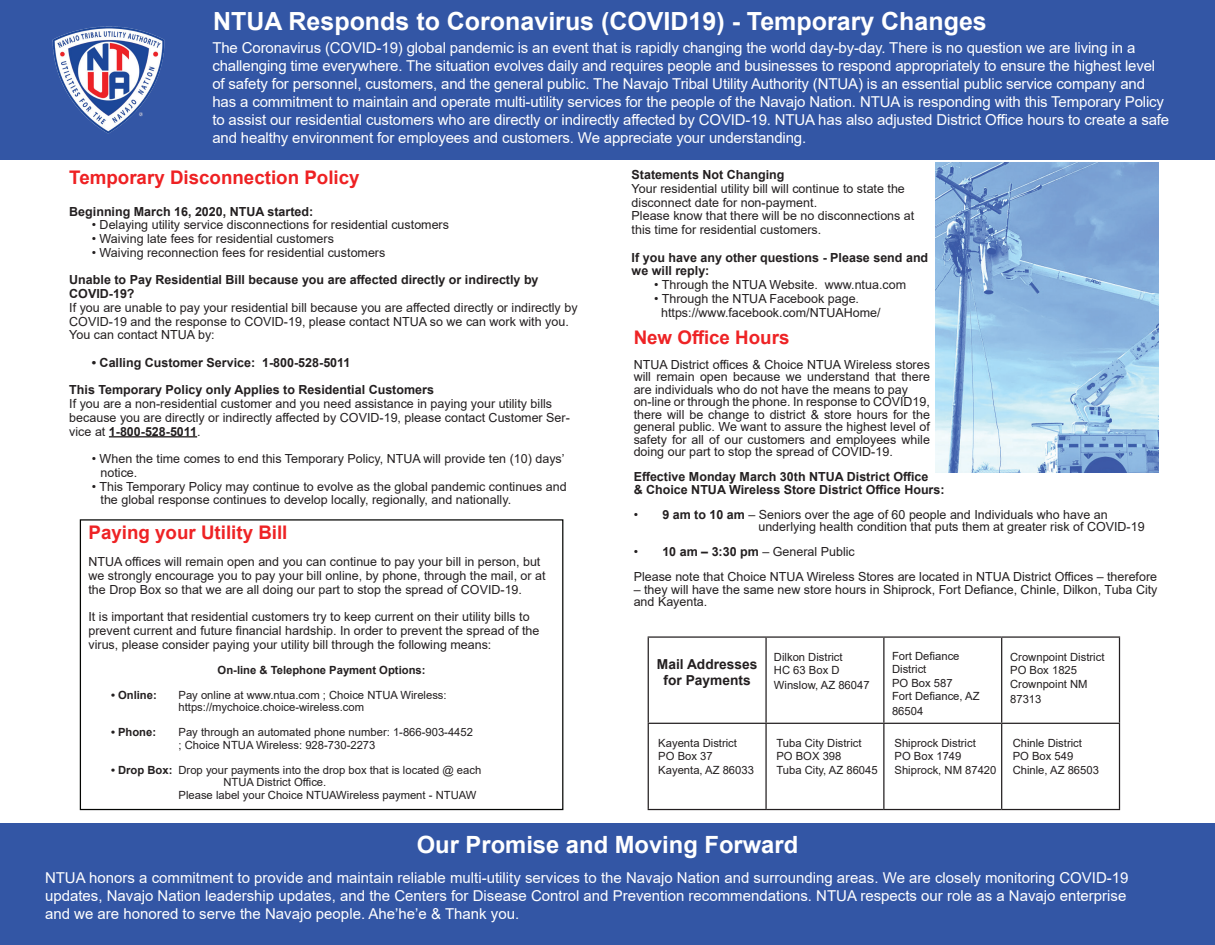
<style>
.page{position:relative;width:1215px;height:945px;background:#fff}
.page>*{position:absolute;margin:0;border:0;box-sizing:border-box;transform-origin:0 0}
.t1{font:700 25px "Arial";color:#fff}
.t2{font:700 23.75px "Arial";color:#fff}
.t3{font:700 18.75px "Arial";color:#ee2325}
.t4{font:700 18.75px "Arial";color:#ee2123}
.t5{font:15px/18px "Arial";letter-spacing:-.01em;color:#fff}
.t6{font:700 13.75px/16.5px "Arial";color:#231f20;text-align:center}
.t7{font:12.5px/13.8px "Arial";color:#231f20}
.t8{font:700 12.5px/13.8px "Arial";color:#231f20}
.t9{font:11.25px/13.5px "Arial";color:#231f20}
.t10{font:700 11.25px "Arial";color:#231f20}
.s1{font-weight:700}
</style>
<div class="page">
<div style="left:0;top:0;width:1215px;height:159px;background:#3356a5"></div>
<hr style="left:109px;top:436px;width:88px;height:1px;background:#231f20">
<div style="left:0;top:824px;width:1215px;height:121px;background:#3356a5"></div>
<hr style="left:648px;top:636px;width:118px;height:2px;background:#231f20">
<hr style="left:648px;top:638px;width:1px;height:85px;background:#231f20">
<hr style="left:766px;top:636px;width:118px;height:2px;background:#231f20">
<hr style="left:765px;top:638px;width:2px;height:85px;background:#231f20">
<hr style="left:884px;top:636px;width:118px;height:2px;background:#231f20">
<hr style="left:883px;top:638px;width:1px;height:85px;background:#231f20">
<hr style="left:1002px;top:636px;width:118px;height:2px;background:#231f20">
<hr style="left:1001px;top:638px;width:1px;height:85px;background:#231f20">
<hr style="left:1119px;top:638px;width:1px;height:85px;background:#231f20">
<hr style="left:648px;top:723px;width:118px;height:1px;background:#231f20">
<hr style="left:648px;top:724px;width:1px;height:85px;background:#231f20">
<hr style="left:766px;top:723px;width:118px;height:1px;background:#231f20">
<hr style="left:765px;top:724px;width:2px;height:85px;background:#231f20">
<hr style="left:884px;top:723px;width:118px;height:1px;background:#231f20">
<hr style="left:883px;top:724px;width:1px;height:85px;background:#231f20">
<hr style="left:1002px;top:723px;width:118px;height:1px;background:#231f20">
<hr style="left:1001px;top:724px;width:1px;height:85px;background:#231f20">
<hr style="left:1119px;top:724px;width:1px;height:85px;background:#231f20">
<hr style="left:648px;top:809px;width:118px;height:1px;background:#231f20">
<hr style="left:766px;top:809px;width:118px;height:1px;background:#231f20">
<hr style="left:884px;top:809px;width:118px;height:1px;background:#231f20">
<hr style="left:1002px;top:809px;width:118px;height:1px;background:#231f20">
<img style="left:52px;top:26px;width:113px;height:107px">
<div style="left:80px;top:519px;width:483px;height:291px;border:1px solid #040503"></div>
<img style="left:936px;top:162px;width:223px;height:310px">
<h1 class="t1" style="left:213px;top:3px;width:775px">NTUA Responds to Coronavirus (COVID19) - Temporary Changes</h1>
<p class="t5" style="left:212px;top:39px;width:958px">The Coronavirus (COVID-19) global pandemic is an event that is rapidly changing the world day-by-day. There is no question we are living in a challenging time everywhere. The situation evolves daily and requires people and businesses to respond appropriately to ensure the highest level of safety for personnel, customers, and the general public. The Navajo Tribal Utility Authority (NTUA) is an essential public service company and has a commitment to maintain and operate multi-utility services for the people of the Navajo Nation. NTUA is responding with this Temporary Policy to assist our residential customers who are directly or indirectly affected by COVID-19. NTUA has also adjusted District Office hours to create a safe and healthy environment for employees and customers. We appreciate your understanding.</p>
<h3 class="t4" style="left:69px;top:164px;width:292px">Temporary Disconnection Policy</h3>
<p class="t8" style="left:69px;top:204px;width:246px">Beginning March 16, 2020, NTUA started:</p>
<p class="t7" style="left:92px;top:218px;width:359px">• Delaying utility service disconnections for residential customers</p>
<p class="t7" style="left:92px;top:232px;width:244px">• Waiving late fees for residential customers</p>
<p class="t7" style="left:92px;top:245px;width:295px">• Waiving reconnection fees for residential customers</p>
<p class="t8" style="left:69px;top:273px;width:471px">Unable to Pay Residential Bill because you are affected directly or indirectly by<br>COVID-19?</p>
<p class="t7" style="left:69px;top:300px;width:510px">If you are unable to pay your residential bill because you are affected directly or indirectly by<br>COVID-19 and the response to COVID-19, please contact NTUA so we can work with you.<br>You can contact NTUA by:</p>
<p class="t8" style="left:92px;top:356px;width:260px">• Calling Customer Service: 1-800-528-5011</p>
<p class="t8" style="left:69px;top:383px;width:366px">This Temporary Policy only Applies to Residential Customers</p>
<p class="t7" style="left:69px;top:397px;width:502px">If you are a non-residential customer and you need assistance in paying your utility bills because you are directly or indirectly affected by COVID-19, please contact Customer Ser&shy;vice at <span class="s1">1-800-528-5011</span>.</p>
<p class="t7" style="left:101px;top:452px;width:466px;text-indent:-9px">• When the time comes to end this Temporary Policy, NTUA will provide ten (10) days’ notice.</p>
<p class="t7" style="left:101px;top:479px;width:468px;text-indent:-9px">• This Temporary Policy may continue to evolve as the global pandemic continues and the global response continues to develop locally, regionally, and nationally.</p>
<h3 class="t3" style="left:89px;top:519px;width:201px">Paying your Utility Bill</h3>
<p class="t7" style="left:89px;top:555px;width:459px">NTUA offices will remain open and you can continue to pay your bill in person, but we strongly encourage you to pay your bill online, by phone, through the mail, or at the Drop Box so that we are all doing our part to stop the spread of COVID-19.</p>
<p class="t7" style="left:89px;top:610px;width:452px">It is important that residential customers try to keep current on their utility bills to prevent current and future financial hardship. In order to prevent the spread of the virus, please consider paying your utility bill through the following means:</p>
<p class="t10" style="left:218px;top:662px;width:209px">On-line &amp; Telephone Payment Options:</p>
<p class="t10" style="left:111px;top:687px;width:47px">• Online:</p>
<p class="t9" style="left:179px;top:688px;width:270px;line-height:12.5px">Pay online at www.ntua.com ; Choice NTUA Wireless: https://mychoice.choice-wireless.com</p>
<p class="t10" style="left:111px;top:724px;width:47px">• Phone:</p>
<p class="t9" style="left:179px;top:726px;width:296px;line-height:12.5px">Pay through an automated phone number: 1-866-903-4452 ; Choice NTUA Wireless: 928-730-2273</p>
<p class="t9" style="left:111px;top:763px;width:372px"><span class="s1">• Drop Box:</span> Drop your payments into the drop box that is located @ each</p>
<p class="t9" style="left:224px;top:775px;width:104px">NTUA District Office.</p>
<p class="t9" style="left:179px;top:788px;width:300px">Please label your Choice NTUAWireless payment - NTUAW</p>
<p class="t8" style="left:632px;top:168px;width:154px">Statements Not Changing</p>
<p class="t7" style="left:632px;top:182px;width:284px">Your residential utility bill will continue to state the disconnect date for non-payment.<br>Please know that there will be no disconnections at this time for residential customers.</p>
<p class="t8" style="left:632px;top:251px;width:298px">If you have any other questions - Please send and we will reply:</p>
<p class="t7" style="left:654px;top:278px;width:253px">• Through the NTUA Website. www.ntua.com</p>
<p class="t7" style="left:661px;top:292px;width:221px;text-indent:-7px">• Through the NTUA Facebook page. https://www.facebook.com/NTUAHome/</p>
<h3 class="t3" style="left:634px;top:324px;width:157px">New Office Hours</h3>
<p class="t7" style="left:634px;top:358px;width:298px;line-height:12.5px">NTUA District offices &amp; Choice NTUA Wireless stores will remain open because we understand that there are individuals who do not have the means to pay on-line or through the phone. In response to COVID19, there will be change to district &amp; store hours for the general public. We want to assure the highest level of safety for all of our customers and employees while doing our part to stop the spread of COVID-19.</p>
<p class="t8" style="left:634px;top:471px;width:312px;line-height:12.5px">Effective Monday March 30th NTUA District Office<br>&amp; Choice NTUA Wireless Store District Office Hours:</p>
<p class="t7" style="left:758px;top:508px;width:388px;line-height:12.5px;text-indent:-125px">• <span class="s1">9 am to 10 am</span> – Seniors over the age of 60 people and Individuals who have an underlying health condition that puts them at greater risk of COVID-19</p>
<p class="t7" style="left:634px;top:539px;width:525px;line-height:25px">• <span class="s1">10 am – 3:30 pm</span> – General Public<br>Please note that Choice NTUA Wireless Stores are located in NTUA District Offices – therefore</p>
<p class="t7" style="left:634px;top:583px;width:525px;line-height:12.5px">– they will have the same new store hours in Shiprock, Fort Defiance, Chinle, Dilkon, Tuba City and Kayenta.</p>
<p class="t6" style="left:657px;top:656px;width:102px">Mail Addresses for Payments</p>
<p class="t9" style="left:774px;top:650px;width:70px">Dilkon District<br>HC 63 Box D</p>
<p class="t9" style="left:774px;top:679px;width:97px">Winslow, AZ 86047</p>
<p class="t9" style="left:892px;top:649px;width:89px">Fort Defiance<br>District<br>PO Box 587<br>Fort Defiance, AZ</p>
<p class="t9" style="left:892px;top:704px;width:33px">86504</p>
<p class="t9" style="left:658px;top:736px;width:97px">Kayenta District<br>PO Box 37<br>Kayenta, AZ 86033</p>
<p class="t9" style="left:776px;top:736px;width:103px">Tuba City District<br>PO BOX 398<br>Tuba City, AZ 86045</p>
<p class="t9" style="left:895px;top:736px;width:103px">Shiprock District<br>PO Box 1749<br>Shiprock, NM 87420</p>
<p class="t9" style="left:1010px;top:650px;width:96px">Crownpoint District<br>PO Box 1825<br>Crownpoint NM</p>
<p class="t9" style="left:1010px;top:692px;width:33px">87313</p>
<p class="t9" style="left:1013px;top:736px;width:88px">Chinle District<br>PO Box 549<br>Chinle, AZ 86503</p>
<h2 class="t2" style="left:417px;top:828px;width:383px">Our Promise and Moving Forward</h2>
<p class="t5" style="left:45px;top:869px;width:1085px">NTUA honors a commitment to provide and maintain reliable multi-utility services to the Navajo Nation and surrounding areas. We are closely monitoring COVID-19 updates, Navajo Nation leadership updates, and the Centers for Disease Control and Prevention recommendations. NTUA respects our role as a Navajo enterprise and we are honored to serve the Navajo people. Ahe’he’e &amp; Thank you.</p>
</div>
